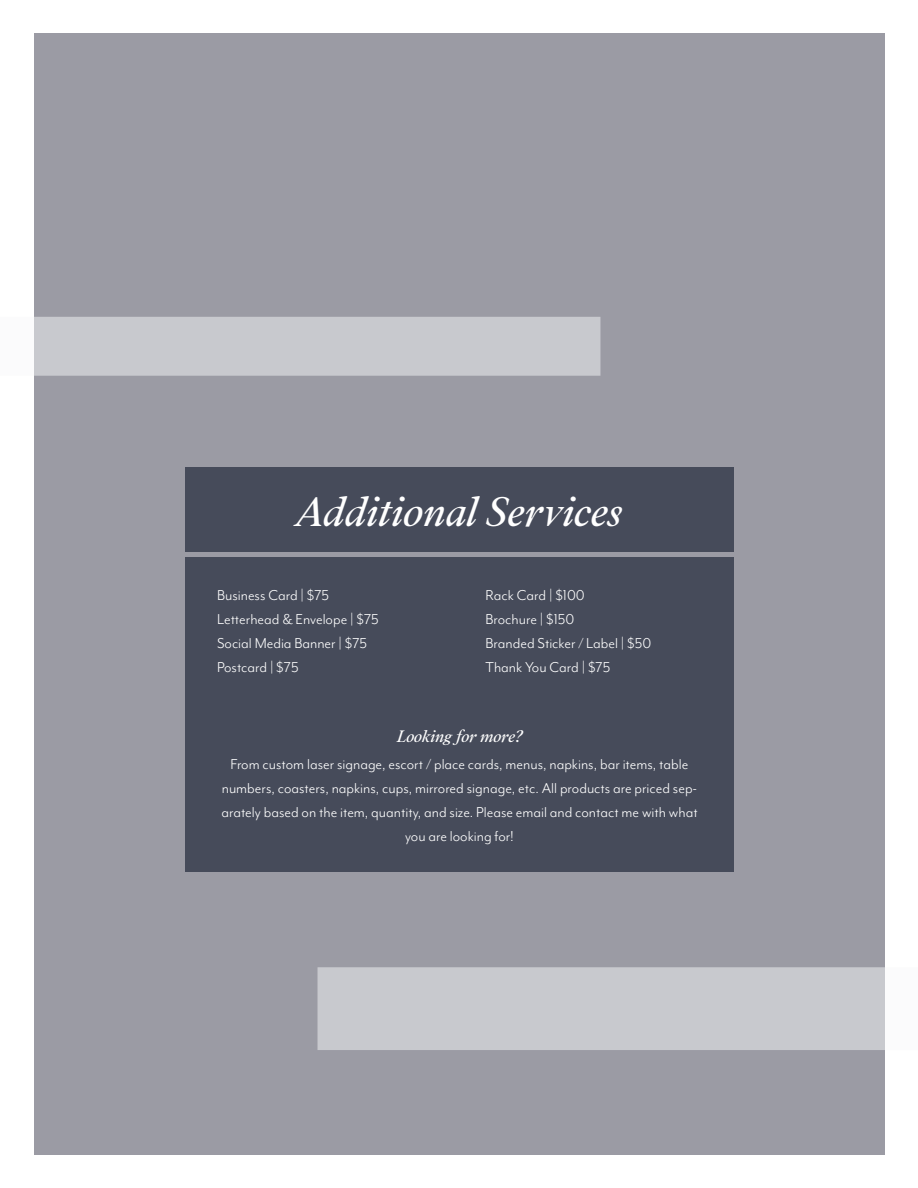
<style>
.page{position:relative;width:918px;height:1188px;background:#fff}
.page>*{position:absolute;margin:0;border:0;box-sizing:border-box;transform-origin:0 0}
.t1{font:italic 45px "Addington CF";color:#fff}
.t2{font:italic 18px "Addington CF";letter-spacing:-.005em;color:#fff}
.t3{font:16.5px/24px "Mr Eaves Mod OT";color:#fff;text-align:center}
</style>
<div class="page">
<div style="left:34px;top:33px;width:850px;height:1122px;background:#9b9ba4"></div>
<div style="left:318px;top:967px;width:600px;height:83px;background:#c8c9ce"></div>
<div style="left:0;top:317px;width:600px;height:59px;background:#c8c9ce"></div>
<div style="left:185px;top:558px;width:548px;height:314px;background:#464b5a"></div>
<div style="left:185px;top:468px;width:548px;height:84px;background:#464b5a"></div>
<p class="t1" style="left:296px;top:486px;width:328px">Additional Services</p>
<p class="t3" style="left:217px;top:583px;width:113px">Business Card | $75</p>
<p class="t3" style="left:486px;top:583px;width:101px">Rack Card | $100</p>
<p class="t3" style="left:217px;top:607px;width:163px">Letterhead &amp; Envelope | $75</p>
<p class="t3" style="left:486px;top:607px;width:90px">Brochure | $150</p>
<p class="t3" style="left:217px;top:631px;width:152px">Social Media Banner | $75</p>
<p class="t3" style="left:486px;top:631px;width:167px">Branded Sticker / Label | $50</p>
<p class="t3" style="left:217px;top:655px;width:83px">Postcard | $75</p>
<p class="t3" style="left:486px;top:655px;width:126px">Thank You Card | $75</p>
<p class="t2" style="left:397px;top:726px;width:126px">Looking for more?</p>
<p class="t3" style="left:221px;top:752px;width:478px">From custom laser signage, escort / place cards, menus, napkins, bar items, table numbers, coasters, napkins, cups, mirrored signage, etc. All products are priced sep&shy;arately based on the item, quantity, and size. Please email and contact me with what you are looking for!</p>
</div>
